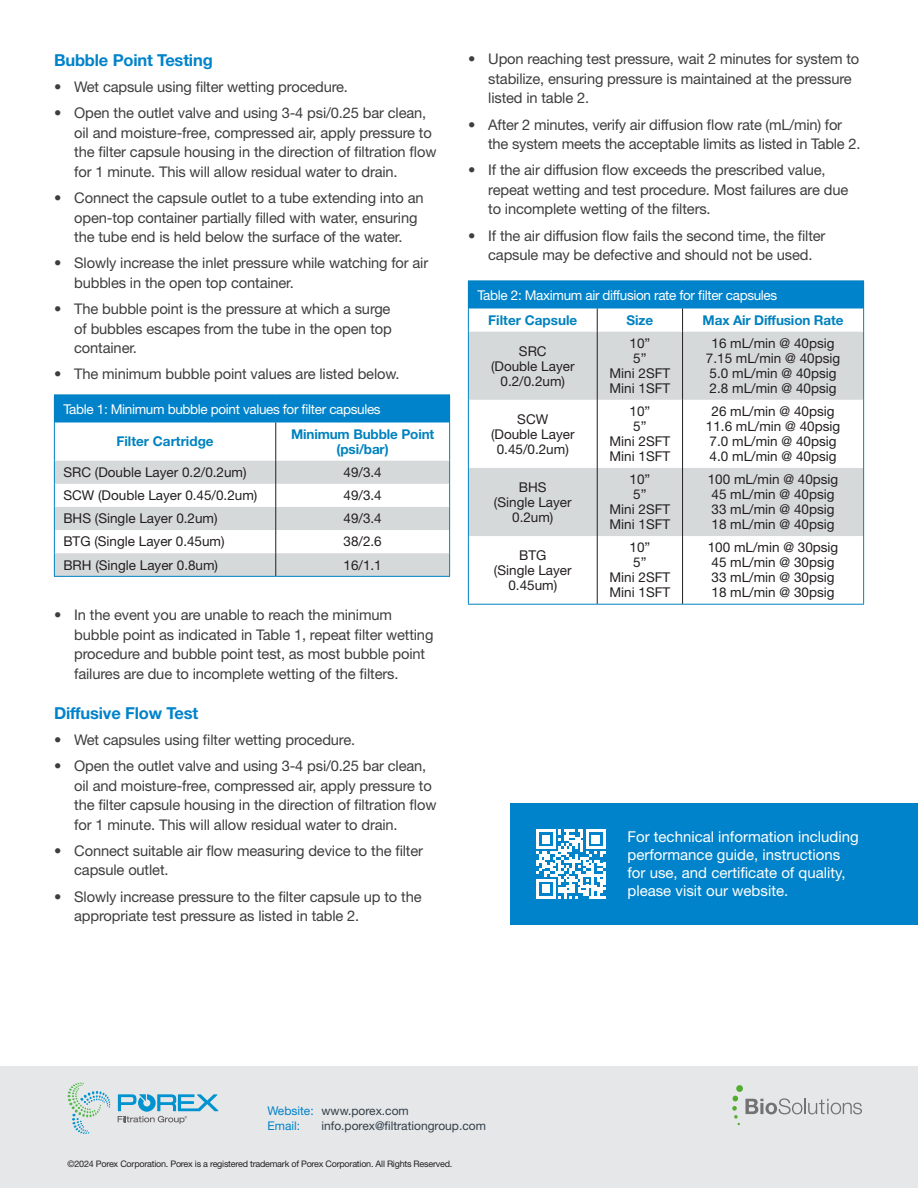
<style>
.page{position:relative;width:918px;height:1188px;background:#fff}
.page>*{position:absolute;margin:0;border:0;box-sizing:border-box;transform-origin:0 0}
.t1{font:700 16.5px "Helvetica Neue LT Std";letter-spacing:-.01em;color:#0083ca}
.t2{font:15px/18px "Helvetica Neue LT Std";color:#fff}
.t3{font:14.7px/19.5px "Helvetica Neue LT Std";letter-spacing:-.01em;color:#3e3e3f}
.tbl_txt{font:13.5px/15px "Helvetica Neue LT Std";color:#231f20;text-align:center}
.tbl_h1{font:13.5px "Helvetica Neue LT Std";letter-spacing:-.025em;color:#fff}
.tbl_txt-2{font:700 13.5px/15px "Helvetica Neue LT Std";letter-spacing:-.01em;color:#0082bf;text-align:center}
.t4{font:12px "Helvetica Neue LT Std";color:#313e48}
.t5{font:12px "Helvetica Neue LT Std";color:#0083ca}
.t6{font:9px "Helvetica Neue LT Std";letter-spacing:-.025em;color:#231f20}
.s1{color:#0083ca}
</style>
<div class="page">
<div style="left:510px;top:803px;width:408px;height:122px;background:#0083ca"></div>
<div style="left:468px;top:281px;width:396px;height:28px;background:#0083ca"></div>
<svg style="left:469px;top:309px;width:394px;height:295px"></svg>
<svg style="left:469px;top:332px;width:394px;height:204px;fill:#d6d9da"></svg>
<hr style="left:468px;top:280px;width:129px;height:1px;background:#0082bf">
<hr style="left:597px;top:280px;width:86px;height:1px;background:#0082bf">
<hr style="left:683px;top:280px;width:181px;height:1px;background:#0082bf">
<svg style="left:468px;top:308px;width:1px;height:24px"></svg>
<svg style="left:863px;top:308px;width:1px;height:24px"></svg>
<hr style="left:468px;top:332px;width:1px;height:68px;background:#0082bf">
<hr style="left:863px;top:332px;width:1px;height:68px;background:#0082bf">
<hr style="left:468px;top:400px;width:1px;height:68px;background:#0082bf">
<hr style="left:863px;top:400px;width:1px;height:68px;background:#0082bf">
<hr style="left:468px;top:468px;width:1px;height:68px;background:#0082bf">
<hr style="left:863px;top:468px;width:1px;height:68px;background:#0082bf">
<hr style="left:468px;top:536px;width:1px;height:68px;background:#0082bf">
<hr style="left:863px;top:536px;width:1px;height:68px;background:#0082bf">
<hr style="left:468px;top:604px;width:129px;height:1px;background:#0082bf">
<hr style="left:597px;top:604px;width:86px;height:1px;background:#0082bf">
<hr style="left:683px;top:604px;width:181px;height:1px;background:#0082bf">
<svg style="left:597px;top:309px;width:1px;height:23px"></svg>
<svg style="left:682px;top:309px;width:1px;height:23px"></svg>
<hr style="left:597px;top:332px;width:1px;height:68px;background:#231f20">
<hr style="left:682px;top:332px;width:1px;height:68px;background:#231f20">
<hr style="left:597px;top:400px;width:1px;height:68px;background:#231f20">
<hr style="left:682px;top:400px;width:1px;height:68px;background:#231f20">
<hr style="left:597px;top:468px;width:1px;height:68px;background:#231f20">
<hr style="left:682px;top:468px;width:1px;height:68px;background:#231f20">
<hr style="left:597px;top:536px;width:1px;height:68px;background:#231f20">
<hr style="left:682px;top:536px;width:1px;height:68px;background:#231f20">
<div style="left:0;top:1066px;width:918px;height:122px;background:#e6e7e9"></div>
<svg style="left:68px;top:1083px;width:42px;height:51px"></svg>
<svg style="left:118px;top:1094px;width:100px;height:30px"></svg>
<svg style="left:732px;top:1085px;width:130px;height:40px"></svg>
<div style="left:54px;top:395px;width:396px;height:28px;background:#0083ca"></div>
<svg style="left:55px;top:423px;width:394px;height:38px"></svg>
<svg style="left:55px;top:461px;width:394px;height:115px;fill:#d6d9da"></svg>
<hr style="left:54px;top:394px;width:222px;height:1px;background:#0082bf">
<hr style="left:276px;top:394px;width:174px;height:1px;background:#0082bf">
<hr style="left:54px;top:423px;width:1px;height:38px;background:#0082bf">
<hr style="left:449px;top:423px;width:1px;height:38px;background:#0082bf">
<svg style="left:54px;top:461px;width:1px;height:115px"></svg>
<svg style="left:449px;top:461px;width:1px;height:115px"></svg>
<hr style="left:54px;top:576px;width:222px;height:1px;background:#0082bf">
<hr style="left:276px;top:576px;width:174px;height:1px;background:#0082bf">
<hr style="left:275px;top:423px;width:1px;height:38px;background:#231f20">
<svg style="left:275px;top:461px;width:1px;height:115px"></svg>
<svg style="left:536px;top:829px;width:69px;height:70px"></svg>
<p class="t1" style="left:54px;top:50px;width:160px">Bubble Point Testing</p>
<p class="t3" style="left:54px;top:77px;width:296px">• Wet capsule using filter wetting procedure.</p>
<p class="t3" style="left:74px;top:103px;width:364px;text-indent:-20px">• Open the outlet valve and using 3-4 psi/0.25 bar clean, oil and moisture-free, compressed air, apply pressure to the filter capsule housing in the direction of filtration flow for 1 minute. This will allow residual water to drain.</p>
<p class="t3" style="left:74px;top:188px;width:351px;text-indent:-20px">• Connect the capsule outlet to a tube extending into an open-top container partially filled with water, ensuring the tube end is held below the surface of the water.</p>
<p class="t3" style="left:74px;top:253px;width:356px;text-indent:-20px">• Slowly increase the inlet pressure while watching for air bubbles in the open top container.</p>
<p class="t3" style="left:74px;top:299px;width:319px;text-align:justify;text-indent:-20px">• The bubble point is the pressure at which a surge of bubbles escapes from the tube in the open top container.</p>
<p class="t3" style="left:54px;top:364px;width:347px">• The minimum bubble point values are listed below.</p>
<p class="tbl_h1" style="left:63px;top:401px;width:319px">Table 1: Minimum bubble point values for filter capsules</p>
<p class="tbl_txt-2" style="left:116px;top:434px;width:99px">Filter Cartridge</p>
<p class="tbl_txt-2" style="left:291px;top:426px;width:145px">Minimum Bubble Point (psi/bar)</p>
<p class="tbl_txt" style="left:63px;top:465px;width:185px">SRC (Double Layer 0.2/0.2um)</p>
<p class="tbl_txt" style="left:344px;top:465px;width:40px">49/3.4</p>
<p class="tbl_txt" style="left:63px;top:488px;width:196px">SCW (Double Layer 0.45/0.2um)</p>
<p class="tbl_txt" style="left:344px;top:488px;width:40px">49/3.4</p>
<p class="tbl_txt" style="left:63px;top:511px;width:156px">BHS (Single Layer 0.2um)</p>
<p class="tbl_txt" style="left:344px;top:511px;width:40px">49/3.4</p>
<p class="tbl_txt" style="left:63px;top:534px;width:163px">BTG (Single Layer 0.45um)</p>
<p class="tbl_txt" style="left:344px;top:534px;width:40px">38/2.6</p>
<p class="tbl_txt" style="left:63px;top:557px;width:156px">BRH (Single Layer 0.8um)</p>
<p class="tbl_txt" style="left:344px;top:557px;width:40px">16/1.1</p>
<p class="t3" style="left:74px;top:605px;width:361px;text-indent:-20px">• In the event you are unable to reach the minimum bubble point as indicated in Table 1, repeat filter wetting procedure and bubble point test, as most bubble point failures are due to incomplete wetting of the filters.</p>
<p class="t1" style="left:54px;top:702px;width:146px">Diffusive Flow Test</p>
<p class="t3" style="left:54px;top:730px;width:303px">• Wet capsules using filter wetting procedure.</p>
<p class="t3" style="left:74px;top:756px;width:364px;text-indent:-20px">• Open the outlet valve and using 3-4 psi/0.25 bar clean, oil and moisture-free, compressed air, apply pressure to the filter capsule housing in the direction of filtration flow for 1 minute. This will allow residual water to drain.</p>
<p class="t3" style="left:74px;top:841px;width:350px;text-indent:-20px">• Connect suitable air flow measuring device to the filter capsule outlet.</p>
<p class="t3" style="left:74px;top:886px;width:349px;text-indent:-20px">• Slowly increase pressure to the filter capsule up to the appropriate test pressure as listed in table 2.</p>
<p class="t3" style="left:488px;top:49px;width:373px;text-indent:-20px">• Upon reaching test pressure, wait 2 minutes for system to stabilize, ensuring pressure is maintained at the pressure listed in table 2.</p>
<p class="t3" style="left:488px;top:115px;width:374px;text-indent:-20px">• After 2 minutes, verify air diffusion flow rate (mL/min) for the system meets the acceptable limits as listed in Table 2.</p>
<p class="t3" style="left:488px;top:160px;width:362px;text-indent:-20px">• If the air diffusion flow exceeds the prescribed value, repeat wetting and test procedure. Most failures are due to incomplete wetting of the filters.</p>
<p class="t3" style="left:468px;top:226px;width:359px;text-align:center">• If the air diffusion flow fails the second time, the filter capsule may be defective and should not be used.</p>
<p class="tbl_h1" style="left:477px;top:287px;width:301px">Table 2: Maximum air diffusion rate for filter capsules</p>
<p class="tbl_txt-2" style="left:488px;top:312px;width:90px">Filter Capsule</p>
<p class="tbl_txt-2" style="left:627px;top:312px;width:28px">Size</p>
<p class="tbl_txt-2" style="left:703px;top:312px;width:142px">Max Air Diffusion Rate</p>
<p class="tbl_txt" style="left:491px;top:343px;width:85px">SRC<br>(Double Layer<br>0.2/0.2um)</p>
<p class="tbl_txt" style="left:610px;top:336px;width:62px">10”<br>5”<br>Mini 2SFT<br>Mini 1SFT</p>
<p class="tbl_txt" style="left:706px;top:336px;width:136px">16 mL/min @ 40psig<br>7.15 mL/min @ 40psig<br>5.0 mL/min @ 40psig<br>2.8 mL/min @ 40psig</p>
<p class="tbl_txt" style="left:491px;top:411px;width:85px">SCW<br>(Double Layer<br>0.45/0.2um)</p>
<p class="tbl_txt" style="left:610px;top:404px;width:62px">10”<br>5”<br>Mini 2SFT<br>Mini 1SFT</p>
<p class="tbl_txt" style="left:706px;top:404px;width:136px">26 mL/min @ 40psig<br>11.6 mL/min @ 40psig<br>7.0 mL/min @ 40psig<br>4.0 mL/min @ 40psig</p>
<p class="tbl_txt" style="left:494px;top:479px;width:79px">BHS<br>(Single Layer<br>0.2um)</p>
<p class="tbl_txt" style="left:610px;top:472px;width:62px">10”<br>5”<br>Mini 2SFT<br>Mini 1SFT</p>
<p class="tbl_txt" style="left:708px;top:472px;width:132px;text-align:left">100 mL/min @ 40psig<br>45 mL/min @ 40psig<br>33 mL/min @ 40psig<br>18 mL/min @ 40psig</p>
<p class="tbl_txt" style="left:494px;top:547px;width:79px">BTG<br>(Single Layer<br>0.45um)</p>
<p class="tbl_txt" style="left:610px;top:540px;width:62px">10”<br>5”<br>Mini 2SFT<br>Mini 1SFT</p>
<p class="tbl_txt" style="left:708px;top:540px;width:132px;text-align:left">100 mL/min @ 30psig<br>45 mL/min @ 30psig<br>33 mL/min @ 30psig<br>18 mL/min @ 30psig</p>
<p class="t2" style="left:627px;top:827px;width:233px">For technical information including performance guide, instructions for use, and certificate of quality, please visit our website.</p>
<p class="t4" style="left:267px;top:1104px;width:143px"><span class="s1">Website:</span> www.porex.com</p>
<p class="t5" style="left:267px;top:1118px;width:34px">Email:</p>
<p class="t4" style="left:321px;top:1118px;width:166px">info.porex@filtrationgroup.com</p>
<p class="t6" style="left:68px;top:1158px;width:386px">©2024 Porex Corporation. Porex is a registered trademark of Porex Corporation. All Rights Reserved.</p>
</div>
